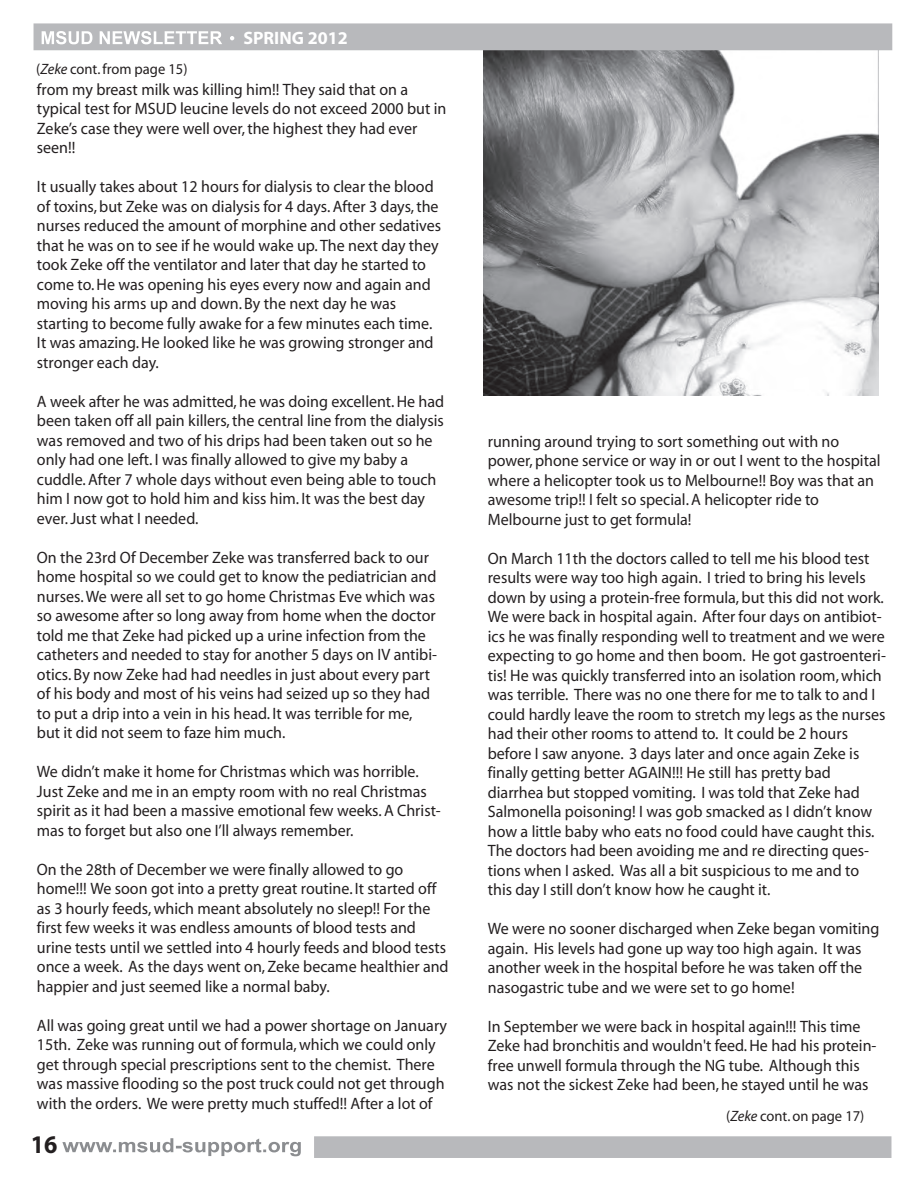
<style>
.page{position:relative;width:918px;height:1188px;background:#fff}
.page>*{position:absolute;margin:0;border:0;box-sizing:border-box;transform-origin:0 0}
.t1{font:700 25.5px "Myriad";color:#231f20;scale:.94 1}
.t2{font:700 18px "Myriad";color:#fff}
.t3{font:16.5px/19.5px "Myriad";color:#231f20}
.t4{font:15px "Myriad";color:#231f20}
.s1{font-style:italic}
</style>
<div class="page">
<img style="left:484px;top:50px;width:394px;height:345px">
<div style="left:34px;top:23px;width:858px;height:27px;background:#b8b9bc"></div>
<div style="left:314px;top:1136px;width:577px;height:22px;background:#b8b9bc"></div>
<svg style="left:62px;top:1138px;width:239px;height:18px"></svg>
<svg style="left:230px;top:36px;width:4px;height:4px"></svg>
<svg style="left:42px;top:31px;width:50px;height:13px"></svg>
<svg style="left:100px;top:31px;width:122px;height:13px"></svg>
<p class="t2" style="left:243px;top:29px;width:106px">SPRING 2012</p>
<p class="t3" style="left:37px;top:80px;width:411px">from my breast milk was killing him!! They said that on a typical test for MSUD leucine levels do not exceed 2000 but in Zeke’s case they were well over, the highest they had ever seen!!</p>
<p class="t3" style="left:37px;top:178px;width:406px">It usually takes about 12 hours for dialysis to clear the blood of toxins, but Zeke was on dialysis for 4 days. After 3 days, the nurses reduced the amount of morphine and other sedatives that he was on to see if he would wake up. The next day they took Zeke off the ventilator and later that day he started to come to. He was opening his eyes every now and again and moving his arms up and down. By the next day he was starting to become fully awake for a few minutes each time.<br>It was amazing. He looked like he was growing stronger and stronger each day.</p>
<p class="t3" style="left:37px;top:392px;width:409px">A week after he was admitted, he was doing excellent. He had been taken off all pain killers, the central line from the dialysis was removed and two of his drips had been taken out so he only had one left. I was finally allowed to give my baby a cuddle. After 7 whole days without even being able to touch him I now got to hold him and kiss him. It was the best day ever. Just what I needed.</p>
<p class="t3" style="left:37px;top:548px;width:402px">On the 23rd Of December Zeke was transferred back to our home hospital so we could get to know the pediatrician and nurses. We were all set to go home Christmas Eve which was so awesome after so long away from home when the doctor told me that Zeke had picked up a urine infection from the catheters and needed to stay for another 5 days on IV antibi&shy;otics. By now Zeke had had needles in just about every part of his body and most of his veins had seized up so they had to put a drip into a vein in his head. It was terrible for me, but it did not seem to faze him much.</p>
<p class="t3" style="left:37px;top:763px;width:405px">We didn’t make it home for Christmas which was horrible.<br>Just Zeke and me in an empty room with no real Christmas spirit as it had been a massive emotional few weeks. A Christ&shy;mas to forget but also one I’ll always remember.</p>
<p class="t3" style="left:37px;top:860px;width:413px">On the 28th of December we were finally allowed to go home!!! We soon got into a pretty great routine. It started off as 3 hourly feeds, which meant absolutely no sleep!! For the first few weeks it was endless amounts of blood tests and urine tests until we settled into 4 hourly feeds and blood tests once a week. As the days went on, Zeke became healthier and happier and just seemed like a normal baby.</p>
<p class="t3" style="left:37px;top:1016px;width:412px">All was going great until we had a power shortage on January 15th. Zeke was running out of formula, which we could only get through special prescriptions sent to the chemist. There was massive flooding so the post truck could not get through with the orders. We were pretty much stuffed!! After a lot of</p>
<p class="t4" style="left:36px;top:61px;width:153px">(<span class="s1">Zeke</span> cont. from page 15)</p>
<h1 class="t1" style="left:31px;top:1132px;width:30px">16</h1>
<p class="t3" style="left:488px;top:432px;width:394px">running around trying to sort something out with no power, phone service or way in or out I went to the hospital where a helicopter took us to Melbourne!! Boy was that an awesome trip!! I felt so special. A helicopter ride to Melbourne just to get formula!</p>
<p class="t3" style="left:488px;top:549px;width:400px">On March 11th the doctors called to tell me his blood test results were way too high again. I tried to bring his levels down by using a protein-free formula, but this did not work.<br>We were back in hospital again. After four days on antibiot&shy;ics he was finally responding well to treatment and we were expecting to go home and then boom. He got gastroenteri&shy;tis! He was quickly transferred into an isolation room, which was terrible. There was no one there for me to talk to and I could hardly leave the room to stretch my legs as the nurses had their other rooms to attend to. It could be 2 hours before I saw anyone. 3 days later and once again Zeke is finally getting better AGAIN!!! He still has pretty bad diarrhea but stopped vomiting. I was told that Zeke had Salmonella poisoning! I was gob smacked as I didn’t know how a little baby who eats no food could have caught this.<br>The doctors had been avoiding me and re directing ques&shy;tions when I asked. Was all a bit suspicious to me and to this day I still don’t know how he caught it.</p>
<p class="t3" style="left:488px;top:920px;width:393px">We were no sooner discharged when Zeke began vomiting again. His levels had gone up way too high again. It was another week in the hospital before he was taken off the nasogastric tube and we were set to go home!</p>
<p class="t3" style="left:488px;top:1017px;width:390px">In September we were back in hospital again!!! This time Zeke had bronchitis and wouldn't feed. He had his protein&shy;free unwell formula through the NG tube. Although this was not the sickest Zeke had been, he stayed until he was</p>
<p class="t4" style="left:726px;top:1108px;width:140px">(<span class="s1">Zeke</span> cont. on page 17)</p>
</div>
